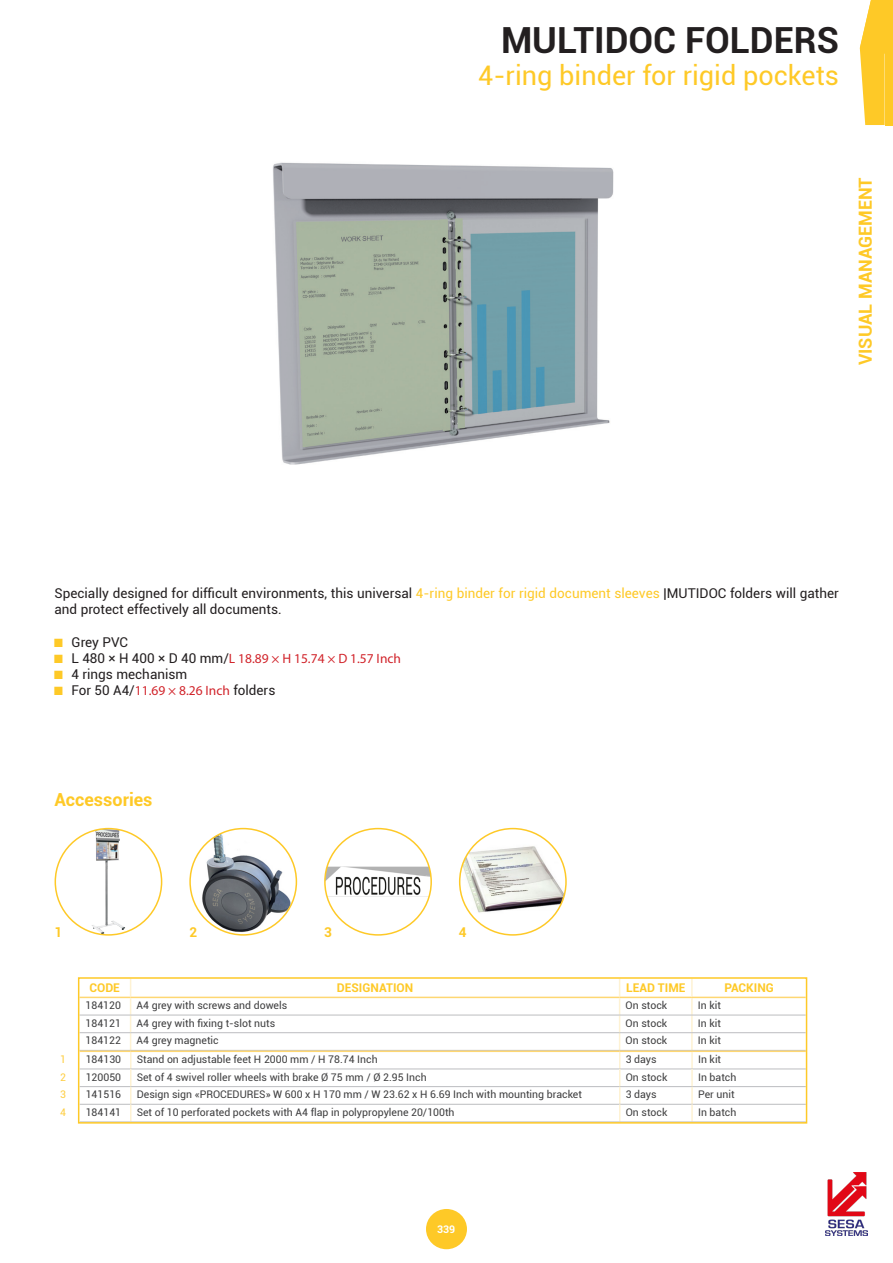
<style>
.page{position:relative;width:893px;height:1263px;background:#fff}
.page>*{position:absolute;margin:0;border:0;box-sizing:border-box;transform-origin:0 0}
.t1{font:700 36px "Roboto";color:#231f20}
.t2{font:27px "Roboto";color:#fec927}
.t3{font:700 18px "Roboto";color:#fec927}
.t4{font:13.5px/16.2px "Roboto";color:#231f20}
.t5{font:13.5px "Myriad Pro";color:#d1232a}
.t6{font:700 13.5px "Roboto";color:#fec927}
.t7{font:700 12px "Roboto";color:#fec927}
.t8{font:10.5px "Roboto";color:#3e3e3f}
.t9{font:10.5px "Roboto";color:#fece42}
.t10{font:700 10.5px "Roboto";color:#fff}
.s1{color:#fec927}
.s2{font-family:"Courier New";color:#fec927}
.s3{font-family:"Roboto";color:#231f20}
.s4{font-family:"Myriad Pro";color:#d1232a}
</style>
<div class="page">
<div style="left:426px;top:1209px;width:41px;height:40px;background:#fec927;border-radius:50%"></div>
<img style="left:826px;top:1172px;width:42px;height:63px">
<svg style="left:860px;top:0;width:33px;height:125px;background:#fecf3f"></svg>
<img style="left:273px;top:162px;width:341px;height:303px">
<img style="left:92px;top:829px;width:33px;height:106px">
<div style="left:55px;top:828px;width:107px;height:108px;border:2px solid #fec927;border-radius:50%"></div>
<img style="left:195px;top:828px;width:97px;height:106px">
<div style="left:189px;top:828px;width:108px;height:108px;border:2px solid #fec927;border-radius:50%"></div>
<img style="left:325px;top:867px;width:106px;height:30px">
<div style="left:324px;top:828px;width:108px;height:108px;border:2px solid #fec927;border-radius:50%"></div>
<img style="left:460px;top:839px;width:106px;height:85px">
<div style="left:459px;top:828px;width:108px;height:108px;border:2px solid #fec927;border-radius:50%"></div>
<svg style="left:77px;top:977px;width:731px;height:147px"></svg>
<h1 class="t1" style="left:501px;top:14px;width:339px">MULTIDOC FOLDERS</h1>
<h2 class="t2" style="left:478px;top:56px;width:362px">4-ring binder for rigid pockets</h2>
<h3 class="t3" style="left:853px;top:365px;width:189px;rotate:-90deg">VISUAL MANAGEMENT</h3>
<p class="t4" style="left:55px;top:584px;width:786px">Specially designed for difficult environments, this universal <span class="s1">4-ring binder for rigid document sleeves</span> |MUTIDOC folders will gather and protect effectively all documents.</p>
<p class="t4" style="left:55px;top:633px;width:75px"><span class="s2">■</span> Grey PVC</p>
<p class="t5" style="left:55px;top:650px;width:348px"><span class="s2">■</span> <span class="s3">L 480 × H 400 × D 40 mm/</span>L 18.89 × H 15.74 × D 1.57 Inch</p>
<p class="t4" style="left:55px;top:665px;width:134px"><span class="s2">■</span> 4 rings mechanism</p>
<p class="t4" style="left:55px;top:682px;width:222px"><span class="s2">■</span> For 50 A4/<span class="s4">11.69 × 8.26 Inch</span> folders</p>
<h3 class="t3" style="left:55px;top:787px;width:100px">Accessories</h3>
<p class="t6" style="left:55px;top:922px;width:9px">1</p>
<p class="t6" style="left:189px;top:922px;width:9px">2</p>
<p class="t6" style="left:324px;top:922px;width:9px">3</p>
<p class="t6" style="left:459px;top:922px;width:9px">4</p>
<p class="t7" style="left:89px;top:979px;width:32px">CODE</p>
<p class="t7" style="left:337px;top:979px;width:78px">DESIGNATION</p>
<p class="t7" style="left:626px;top:979px;width:61px">LEAD TIME</p>
<p class="t7" style="left:724px;top:979px;width:51px">PACKING</p>
<p class="t8" style="left:86px;top:998px;width:37px">184120</p>
<p class="t8" style="left:137px;top:998px;width:152px">A4 grey with screws and dowels</p>
<p class="t8" style="left:626px;top:998px;width:43px">On stock</p>
<p class="t8" style="left:698px;top:998px;width:25px">In kit</p>
<p class="t8" style="left:86px;top:1016px;width:37px">184121</p>
<p class="t8" style="left:137px;top:1016px;width:140px">A4 grey with fixing t-slot nuts</p>
<p class="t8" style="left:626px;top:1016px;width:43px">On stock</p>
<p class="t8" style="left:698px;top:1016px;width:25px">In kit</p>
<p class="t8" style="left:86px;top:1033px;width:37px">184122</p>
<p class="t8" style="left:137px;top:1033px;width:84px">A4 grey magnetic</p>
<p class="t8" style="left:626px;top:1033px;width:43px">On stock</p>
<p class="t8" style="left:698px;top:1033px;width:25px">In kit</p>
<p class="t9" style="left:60px;top:1052px;width:7px">1</p>
<p class="t8" style="left:86px;top:1052px;width:37px">184130</p>
<p class="t8" style="left:137px;top:1052px;width:242px">Stand on adjustable feet H 2000 mm / H 78.74 Inch</p>
<p class="t8" style="left:626px;top:1052px;width:32px">3 days</p>
<p class="t8" style="left:698px;top:1052px;width:25px">In kit</p>
<p class="t9" style="left:60px;top:1069px;width:7px">2</p>
<p class="t8" style="left:86px;top:1069px;width:37px">120050</p>
<p class="t8" style="left:137px;top:1069px;width:291px">Set of 4 swivel roller wheels with brake Ø 75 mm / Ø 2.95 Inch</p>
<p class="t8" style="left:626px;top:1069px;width:43px">On stock</p>
<p class="t8" style="left:698px;top:1069px;width:40px">In batch</p>
<p class="t9" style="left:60px;top:1087px;width:7px">3</p>
<p class="t8" style="left:86px;top:1087px;width:37px">141516</p>
<p class="t8" style="left:137px;top:1087px;width:447px">Design sign «PROCEDURES» W 600 x H 170 mm / W 23.62 x H 6.69 Inch with mounting bracket</p>
<p class="t8" style="left:626px;top:1087px;width:32px">3 days</p>
<p class="t8" style="left:698px;top:1087px;width:38px">Per unit</p>
<p class="t9" style="left:60px;top:1105px;width:7px">4</p>
<p class="t8" style="left:86px;top:1105px;width:37px">184141</p>
<p class="t8" style="left:137px;top:1105px;width:319px">Set of 10 perforated pockets with A4 flap in polypropylene 20/100th</p>
<p class="t8" style="left:626px;top:1105px;width:43px">On stock</p>
<p class="t8" style="left:698px;top:1105px;width:40px">In batch</p>
<p class="t10" style="left:437px;top:1222px;width:20px">339</p>
</div>
